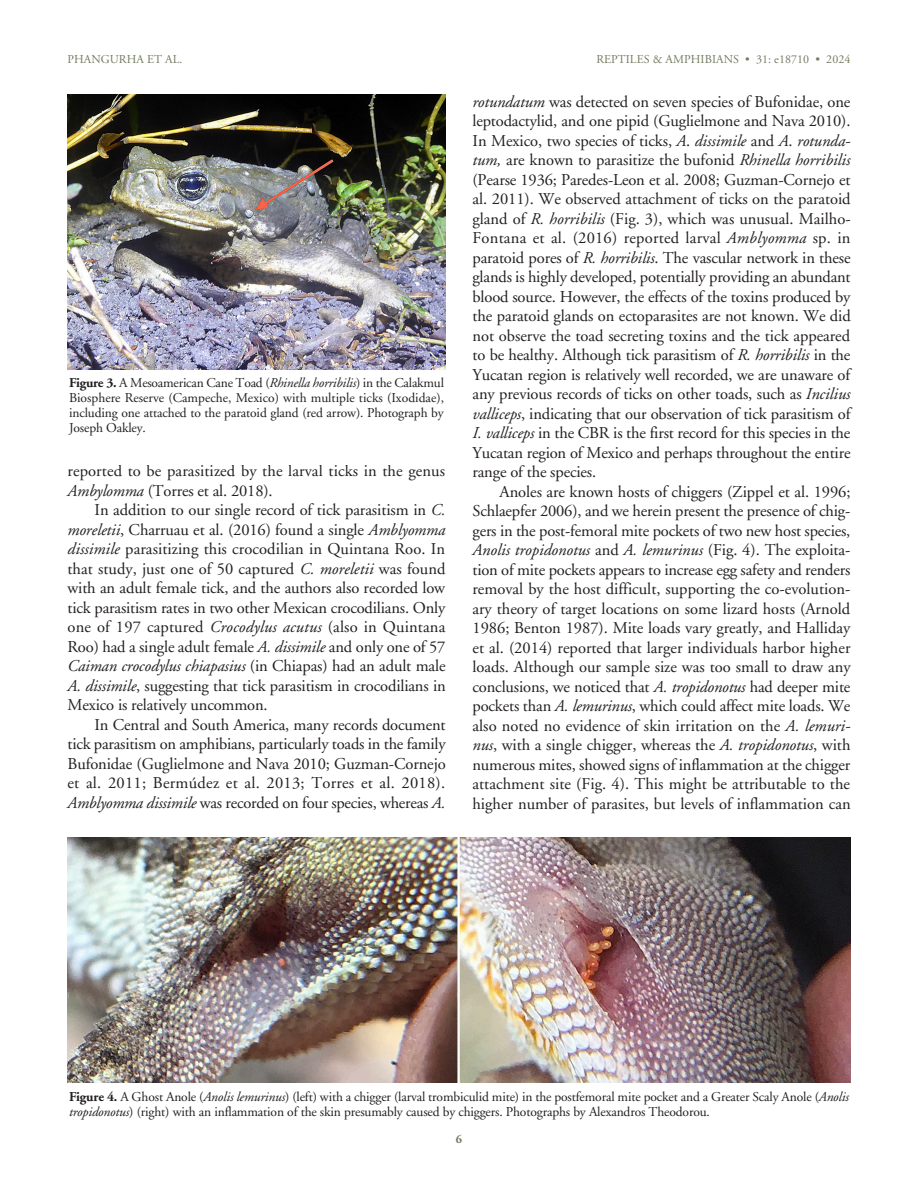
<style>
.page{position:relative;width:918px;height:1188px;background:#fff}
.page>*{position:absolute;margin:0;border:0;box-sizing:border-box;transform-origin:0 0}
.TEXT{font:16.5px/19.5px "Adobe Garamond";letter-spacing:-.01em;color:#231f20;text-align:justify}
.Figure_Caption{font:13.5px/15px "Adobe Garamond";letter-spacing:-.01em;color:#231f20;text-align:justify}
.t1{font:12px "Adobe Garamond";letter-spacing:.005em;color:#717a60}
.t2{font:700 12px "Adobe Garamond";color:#717a60}
.s1{font-weight:700}
.s2{font-style:italic}
</style>
<div class="page">
<img style="left:68px;top:94px;width:378px;height:275px">
<img style="left:68px;top:838px;width:782px;height:244px">
<p class="t1" style="left:68px;top:53px;width:116px">PHANGURHA ET AL.</p>
<p class="t1" style="left:596px;top:53px;width:256px">REPTILES &amp; AMPHIBIANS • 31: e18710 • 2024</p>
<p class="Figure_Caption" style="left:69px;top:376px;width:377px"><span class="s1">Figure 3.</span> A Mesoamerican Cane Toad (<span class="s2">Rhinella horribilis</span>) in the Calakmul Biosphere Reserve (Campeche, Mexico) with multiple ticks (Ixodidae), including one attached to the paratoid gland (red arrow). Photograph by Joseph Oakley.</p>
<p class="TEXT" style="left:68px;top:462px;width:379px">reported to be parasitized by the larval ticks in the genus<br><span class="s2">Ambylomma</span> (Torres et al. 2018).</p>
<p class="TEXT" style="left:68px;top:501px;width:380px;text-indent:27px">In addition to our single record of tick parasitism in <span class="s2">C. moreletii</span>, Charruau et al. (2016) found a single <span class="s2">Amblyomma dissimile</span> parasitizing this crocodilian in Quintana Roo. In that study, just one of 50 captured <span class="s2">C. moreletii</span> was found with an adult female tick, and the authors also recorded low tick parasitism rates in two other Mexican crocodilians. Only one of 197 captured <span class="s2">Crocodylus acutus</span> (also in Quintana Roo) had a single adult female <span class="s2">A. dissimile</span> and only one of 57<br><span class="s2">Caiman crocodylus chiapasius</span> (in Chiapas) had an adult male <span class="s2">A. dissimile</span>, suggesting that tick parasitism in crocodilians in Mexico is relatively uncommon.</p>
<p class="TEXT" style="left:68px;top:715px;width:380px;text-indent:27px">In Central and South America, many records document tick parasitism on amphibians, particularly toads in the family Bufonidae (Guglielmone and Nava 2010; Guzman-Cornejo et al. 2011; Bermúdez et al. 2013; Torres et al. 2018).<br><span class="s2">Amblyomma dissimile</span> was recorded on four species, whereas <span class="s2">A.</span></p>
<p class="TEXT" style="left:472px;top:92px;width:380px"><span class="s2">rotundatum</span> was detected on seven species of Bufonidae, one leptodactylid, and one pipid (Guglielmone and Nava 2010).<br>In Mexico, two species of ticks, <span class="s2">A</span>. <span class="s2">dissimile</span> and <span class="s2">A</span>. <span class="s2">rotunda&shy;tum,</span> are known to parasitize the bufonid <span class="s2">Rhinella horribilis </span>(Pearse 1936; Paredes-Leon et al. 2008; Guzman-Cornejo et al. 2011). We observed attachment of ticks on the paratoid gland of <span class="s2">R. horribilis</span> (Fig. 3), which was unusual. Mailho-Fontana et al. (2016) reported larval <span class="s2">Amblyomma</span> sp. in paratoid pores of <span class="s2">R. horribilis</span>. The vascular network in these glands is highly developed, potentially providing an abundant blood source. However, the effects of the toxins produced by the paratoid glands on ectoparasites are not known. We did not observe the toad secreting toxins and the tick appeared to be healthy. Although tick parasitism of <span class="s2">R. horribilis</span> in the Yucatan region is relatively well recorded, we are unaware of any previous records of ticks on other toads, such as <span class="s2">Incilius valliceps</span>, indicating that our observation of tick parasitism of <span class="s2">I. valliceps</span> in the CBR is the first record for this species in the Yucatan region of Mexico and perhaps throughout the entire range of the species.</p>
<p class="TEXT" style="left:472px;top:482px;width:380px;text-indent:27px">Anoles are known hosts of chiggers (Zippel et al. 1996; Schlaepfer 2006), and we herein present the presence of chig&shy;gers in the post-femoral mite pockets of two new host species, <span class="s2">Anolis tropidonotus</span> and <span class="s2">A. lemurinus</span> (Fig. 4). The exploita&shy;tion of mite pockets appears to increase egg safety and renders removal by the host difficult, supporting the co-evolution&shy;ary theory of target locations on some lizard hosts (Arnold 1986; Benton 1987). Mite loads vary greatly, and Halliday et al. (2014) reported that larger individuals harbor higher loads. Although our sample size was too small to draw any conclusions, we noticed that <span class="s2">A. tropidonotus</span> had deeper mite pockets than <span class="s2">A. lemurinus</span>, which could affect mite loads. We also noted no evidence of skin irritation on the <span class="s2">A. lemuri&shy;nus</span>, with a single chigger, whereas the <span class="s2">A. tropidonotus</span>, with numerous mites, showed signs of inflammation at the chigger attachment site (Fig. 4). This might be attributable to the higher number of parasites, but levels of inflammation can</p>
<p class="Figure_Caption" style="left:69px;top:1090px;width:782px"><span class="s1">Figure 4.</span> A Ghost Anole (<span class="s2">Anolis lemurinus</span>) (left) with a chigger (larval trombiculid mite) in the postfemoral mite pocket and a Greater Scaly Anole (<span class="s2">Anolis tropidonotus</span>) (right) with an inflammation of the skin presumably caused by chiggers. Photographs by Alexandros Theodorou.</p>
<p class="t2" style="left:456px;top:1132px;width:8px">6</p>
</div>
